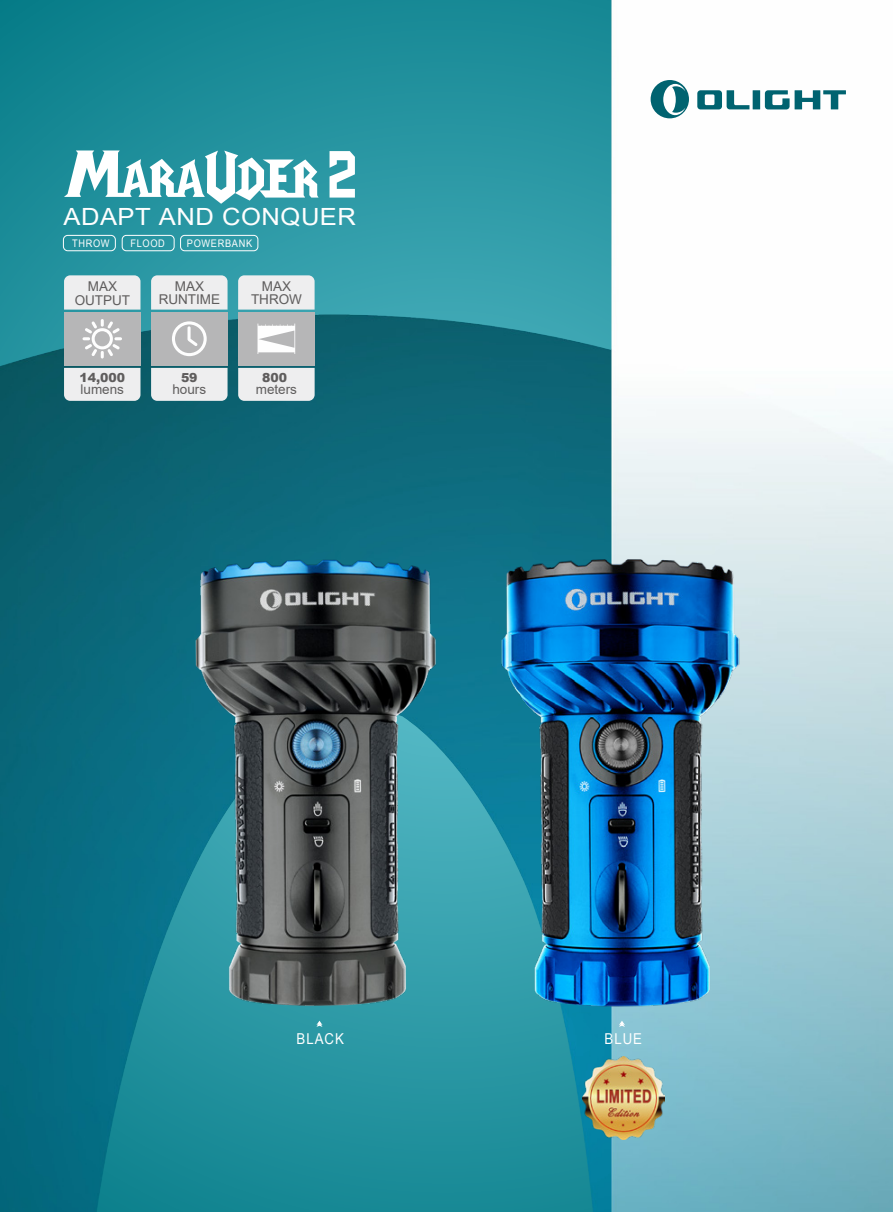
<style>
.page{position:relative;width:893px;height:1212px;background:#fff}
.page>*{position:absolute;margin:0;border:0;box-sizing:border-box;transform-origin:0 0}
.t1{font:23.7px "Arial";letter-spacing:.02em;color:#fefefe;scale:1.08 1}
.t2{font:15px "Arial Narrow";letter-spacing:.06em;color:#fefefe;scale:1.08 1}
.t3{font:13.5px/13.6px "Arial";color:#5f5d5d;text-align:center}
.t4{font:900 12.45px "Arial";color:#5f5d5d}
.t5{font:10.5px "Arial Narrow";letter-spacing:.06em;color:#fefefe;scale:1.08 1}
</style>
<div class="page">
<svg style="left:0;top:0;width:611px;height:314px;background:#23929e"></svg>
<img style="left:0;top:314px;width:611px;height:898px">
<img style="left:611px;top:0;width:282px;height:1212px">
<div style="left:64px;top:368px;width:76px;height:33px;background:#eeeeef"></div>
<div style="left:64px;top:312px;width:76px;height:54px;background:#b6b6b7"></div>
<div style="left:64px;top:275px;width:76px;height:35px;background:#eeeeef"></div>
<svg style="left:83px;top:319px;width:39px;height:39px"></svg>
<div style="left:151px;top:368px;width:77px;height:33px;background:#eeeeef"></div>
<div style="left:151px;top:312px;width:77px;height:54px;background:#b6b6b7"></div>
<svg style="left:151px;top:275px;width:77px;height:35px;background:#e7ebec"></svg>
<div style="left:238px;top:368px;width:77px;height:33px;background:#eeeeef"></div>
<div style="left:238px;top:312px;width:77px;height:54px;background:#b6b6b7"></div>
<svg style="left:238px;top:275px;width:77px;height:35px;background:#e7ebec"></svg>
<svg style="left:172px;top:321px;width:35px;height:35px"></svg>
<svg style="left:258px;top:324px;width:37px;height:30px"></svg>
<svg style="left:697px;top:90px;width:149px;height:19px"></svg>
<svg style="left:651px;top:80px;width:38px;height:38px"></svg>
<svg style="left:619px;top:1021px;width:6px;height:6px"></svg>
<div style="left:122px;top:235px;width:52px;height:16px;border:1px solid #fff;border-radius:4px"></div>
<div style="left:180px;top:235px;width:78px;height:16px;border:1px solid #fff;border-radius:4px"></div>
<div style="left:63px;top:235px;width:53px;height:16px;border:1px solid #fff;border-radius:4px"></div>
<svg style="left:64px;top:150px;width:255px;height:54px"></svg>
<svg style="left:330px;top:151px;width:25px;height:47px"></svg>
<img style="left:582px;top:1057px;width:83px;height:82px">
<img style="left:169px;top:489px;width:281px;height:570px">
<img style="left:373px;top:543px;width:478px;height:478px">
<h1 class="t1" style="left:63px;top:200px;width:272px">ADAPT AND CONQUER</h1>
<p class="t5" style="left:72px;top:235px;width:36px">THROW</p>
<p class="t5" style="left:130px;top:235px;width:33px">FLOOD</p>
<p class="t5" style="left:187px;top:235px;width:62px">POWERBANK</p>
<p class="t3" style="left:75px;top:279px;width:57px">MAX<br>OUTPUT</p>
<p class="t4" style="left:79px;top:368px;width:47px">14,000</p>
<p class="t3" style="left:81px;top:382px;width:45px">lumens</p>
<p class="t3" style="left:159px;top:279px;width:63px">MAX<br>RUNTIME</p>
<p class="t3" style="left:251px;top:279px;width:52px">MAX<br>THROW</p>
<p class="t4" style="left:181px;top:368px;width:18px">59</p>
<p class="t3" style="left:172px;top:382px;width:35px">hours</p>
<p class="t4" style="left:262px;top:368px;width:26px">800</p>
<p class="t3" style="left:256px;top:382px;width:43px">meters</p>
<p class="t2" style="left:296px;top:1028px;width:45px">BLACK</p>
<p class="t2" style="left:604px;top:1028px;width:36px">BLUE</p>
</div>
